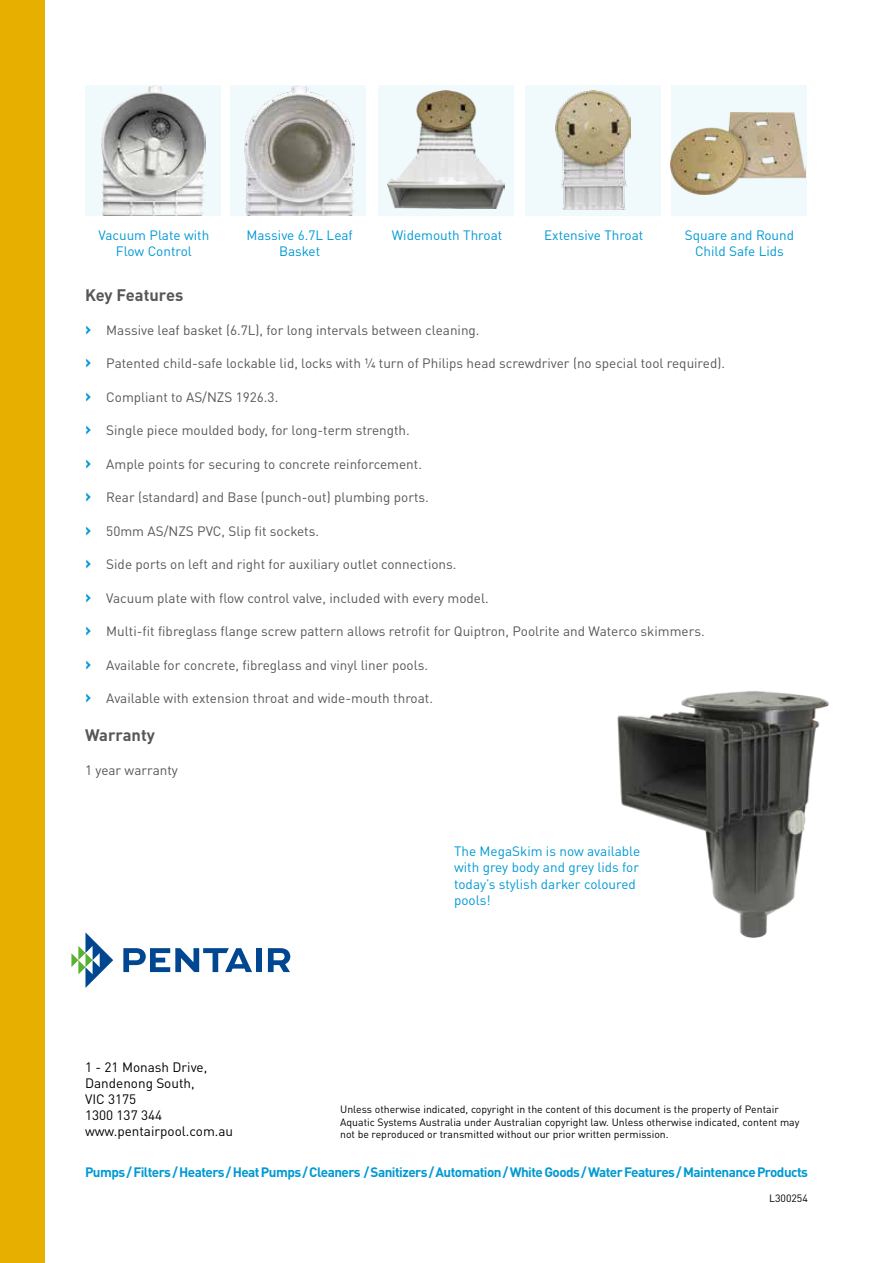
<style>
.page{position:relative;width:893px;height:1263px;background:#fff}
.page>*{position:absolute;margin:0;border:0;box-sizing:border-box;transform-origin:0 0}
.t1{font:700 16.5px "DIN Pro";color:#575756}
.t2{font:13.5px "DIN Pro";color:#575756}
.t3{font:13.5px/16.2px "DIN Pro";color:#0099d4;text-align:center}
.t4{font:700 13.5px "DIN Pro";letter-spacing:-.04em;color:#0099d4}
.t5{font:13.5px/16.2px "DIN Pro";color:#000}
.t6{font:10.5px/12.6px "DIN Pro";color:#000}
.s1{font-weight:700;font-size:18px;color:#0099d4}
</style>
<div class="page">
<div style="left:0;top:0;width:45px;height:1263px;background:#e7af00"></div>
<svg style="left:71px;top:932px;width:42px;height:56px"></svg>
<svg style="left:123px;top:948px;width:129px;height:24px"></svg>
<div style="left:256px;top:948px;width:6px;height:24px;background:#004691"></div>
<svg style="left:268px;top:948px;width:22px;height:24px"></svg>
<div style="left:85px;top:85px;width:135px;height:130px;background:#f0f9fb"></div>
<img style="left:102px;top:85px;width:103px;height:130px">
<div style="left:230px;top:85px;width:136px;height:130px;background:#f0f9fb"></div>
<img style="left:244px;top:85px;width:110px;height:130px">
<div style="left:378px;top:85px;width:136px;height:130px;background:#f0f9fb"></div>
<img style="left:388px;top:90px;width:116px;height:118px">
<div style="left:525px;top:85px;width:136px;height:130px;background:#f0f9fb"></div>
<img style="left:556px;top:90px;width:74px;height:119px">
<div style="left:671px;top:85px;width:135px;height:130px;background:#f0f9fb"></div>
<img style="left:671px;top:113px;width:134px;height:82px">
<img style="left:617px;top:691px;width:212px;height:247px">
<p class="t3" style="left:99px;top:226px;width:112px">Vacuum Plate with<br>Flow Control</p>
<p class="t3" style="left:246px;top:226px;width:108px">Massive 6.7L Leaf<br>Basket</p>
<p class="t3" style="left:392px;top:226px;width:112px">Widemouth Throat</p>
<p class="t3" style="left:544px;top:226px;width:101px">Extensive Throat</p>
<p class="t3" style="left:685px;top:226px;width:111px">Square and Round<br>Child Safe Lids</p>
<p class="t1" style="left:85px;top:282px;width:100px">Key Features</p>
<p class="t2" style="left:85px;top:319px;width:396px"><span class="s1">›</span> Massive leaf basket (6.7L), for long intervals between cleaning.</p>
<p class="t2" style="left:85px;top:353px;width:642px"><span class="s1">›</span> Patented child-safe lockable lid, locks with ¼ turn of Philips head screwdriver (no special tool required).</p>
<p class="t2" style="left:85px;top:386px;width:195px"><span class="s1">›</span> Compliant to AS/NZS 1926.3.</p>
<p class="t2" style="left:85px;top:420px;width:326px"><span class="s1">›</span> Single piece moulded body, for long-term strength.</p>
<p class="t2" style="left:85px;top:453px;width:338px"><span class="s1">›</span> Ample points for securing to concrete reinforcement.</p>
<p class="t2" style="left:85px;top:487px;width:345px"><span class="s1">›</span> Rear (standard) and Base (punch-out) plumbing ports.</p>
<p class="t2" style="left:85px;top:520px;width:235px"><span class="s1">›</span> 50mm AS/NZS PVC, Slip fit sockets.</p>
<p class="t2" style="left:85px;top:554px;width:373px"><span class="s1">›</span> Side ports on left and right for auxiliary outlet connections.</p>
<p class="t2" style="left:85px;top:587px;width:405px"><span class="s1">›</span> Vacuum plate with flow control valve, included with every model.</p>
<p class="t2" style="left:85px;top:621px;width:621px"><span class="s1">›</span> Multi-fit fibreglass flange screw pattern allows retrofit for Quiptron, Poolrite and Waterco skimmers.</p>
<p class="t2" style="left:85px;top:654px;width:344px"><span class="s1">›</span> Available for concrete, fibreglass and vinyl liner pools.</p>
<p class="t2" style="left:85px;top:688px;width:349px"><span class="s1">›</span> Available with extension throat and wide-mouth throat.</p>
<p class="t1" style="left:85px;top:721px;width:72px">Warranty</p>
<p class="t2" style="left:85px;top:759px;width:94px">1 year warranty</p>
<p class="t5" style="left:85px;top:1057px;width:150px">1 - 21 Monash Drive,<br>Dandenong South,<br>VIC 3175<br>1300 137 344 www.pentairpool.com.au</p>
<p class="t3" style="left:454px;top:842px;width:188px;text-align:left">The MegaSkim is now available with grey body and grey lids for today’s stylish darker coloured pools!</p>
<p class="t6" style="left:340px;top:1102px;width:461px">Unless otherwise indicated, copyright in the content of this document is the property of Pentair<br>Aquatic Systems Australia under Australian copyright law. Unless otherwise indicated, content may not be reproduced or transmitted without our prior written permission.</p>
<p class="t4" style="left:85px;top:1160px;width:724px">Pumps / Filters / Heaters / Heat Pumps / Cleaners / Sanitizers / Automation / White Goods / Water Features / Maintenance Products</p>
<p class="t6" style="left:769px;top:1191px;width:40px">L300254</p>
</div>
